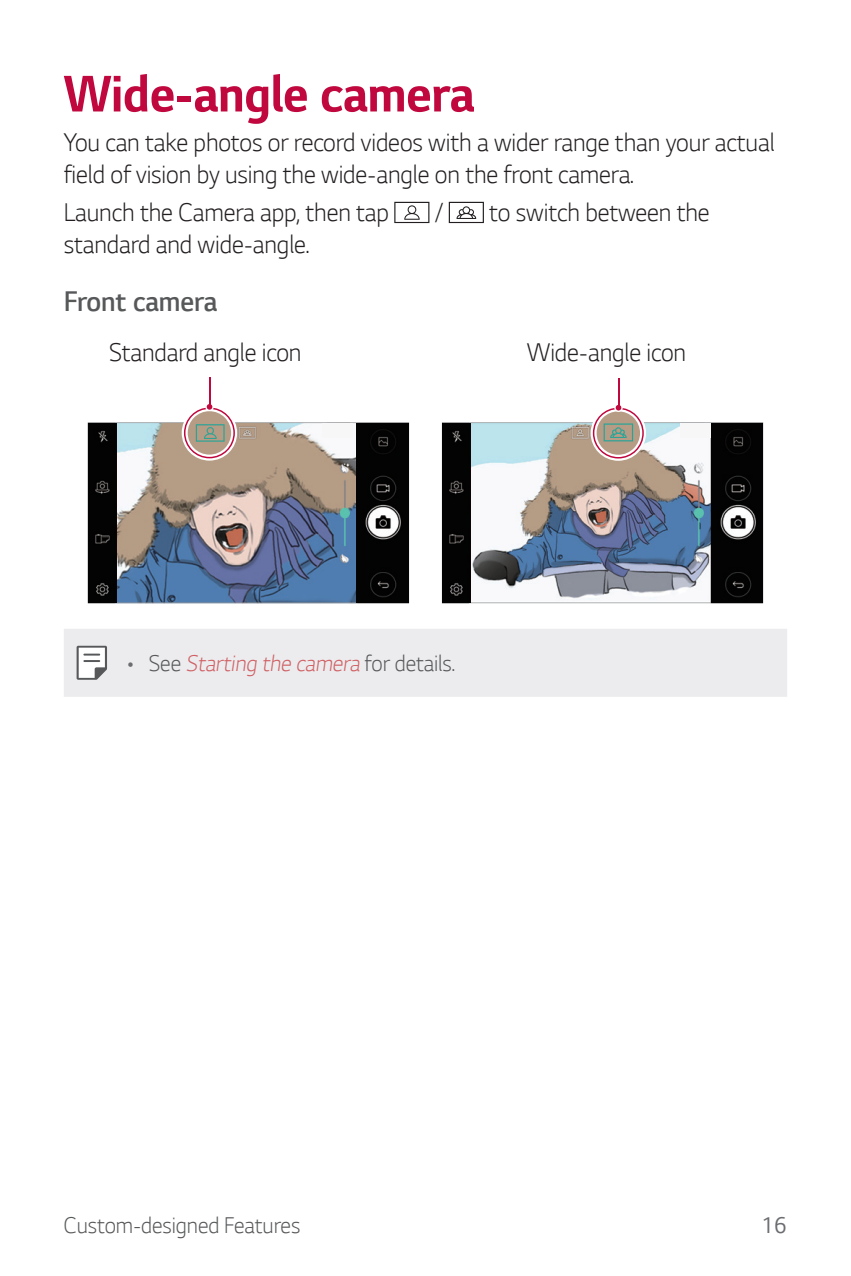
<style>
.page{position:relative;width:851px;height:1276px;background:#fff}
.page>*{position:absolute;margin:0;border:0;box-sizing:border-box;transform-origin:0 0}
.t1{font:700 54px "LG Smart";letter-spacing:-.005em;color:#c0073e;scale:.95 1}
.t2{font:300 30px "LG Smart";letter-spacing:-.005em;color:#57585a;scale:.95 1}
.t3{font:300 27px/31.5px "LG Smart";letter-spacing:-.005em;color:#231f20;scale:.95 1}
.t4{font:300 24px "LG Smart";letter-spacing:-.005em;color:#d06165;scale:.95 1}
.t5{font:300 24px "LG Smart";letter-spacing:-.005em;color:#57585a;scale:.95 1}
.t6{font:24px "LG Smart";color:#6c6d70;scale:.95 1}
.s1{color:#6c6d70}
.s2{color:#57585a}
</style>
<div class="page">
<svg style="left:394px;top:202px;width:35px;height:21px"></svg>
<svg style="left:448px;top:202px;width:36px;height:21px"></svg>
<svg style="left:88px;top:422px;width:321px;height:181px;background:#8b8e98"></svg>
<svg style="left:442px;top:422px;width:321px;height:181px"></svg>
<svg style="left:182px;top:378px;width:55px;height:82px"></svg>
<svg style="left:619px;top:378px;width:1px;height:25px"></svg>
<hr style="left:617px;top:378px;width:2px;height:30px;background:#c0073e">
<svg style="left:590px;top:405px;width:56px;height:56px"></svg>
<img style="left:88px;top:423px;width:28px;height:179px">
<img style="left:357px;top:423px;width:51px;height:179px">
<img style="left:442px;top:423px;width:28px;height:179px">
<img style="left:711px;top:423px;width:51px;height:179px">
<div style="left:322px;top:423px;width:30px;height:14px;background:#f7f7f8"></div>
<div style="left:679px;top:423px;width:31px;height:14px;background:#f7f7f8"></div>
<div style="left:64px;top:629px;width:723px;height:68px;background:#ececee"></div>
<svg style="left:77px;top:646px;width:30px;height:34px"></svg>
<h1 class="t1" style="left:64px;top:73px;width:433px">Wide-angle camera</h1>
<p class="t3" style="left:64px;top:130px;width:749px">You can take photos or record videos with a wider range than your actual field of vision by using the wide-angle on the front camera.</p>
<p class="t3" style="left:64px;top:200px;width:344px">Launch the Camera app, then tap</p>
<p class="t3" style="left:434px;top:200px;width:11px">/</p>
<p class="t3" style="left:489px;top:200px;width:233px">to switch between the</p>
<p class="t3" style="left:64px;top:231px;width:260px">standard and wide-angle.</p>
<p class="t2" style="left:64px;top:290px;width:163px">Front camera</p>
<p class="t3" style="left:109px;top:340px;width:204px">Standard angle icon</p>
<p class="t3" style="left:526px;top:340px;width:169px">Wide-angle icon</p>
<p class="t4" style="left:128px;top:654px;width:346px"><span class="s1">•</span> <span class="s2">See</span> Starting the camera <span class="s2">for details.</span></p>
<p class="t5" style="left:64px;top:1215px;width:250px">Custom-designed Features</p>
<p class="t6" style="left:761px;top:1215px;width:28px">16</p>
</div>
